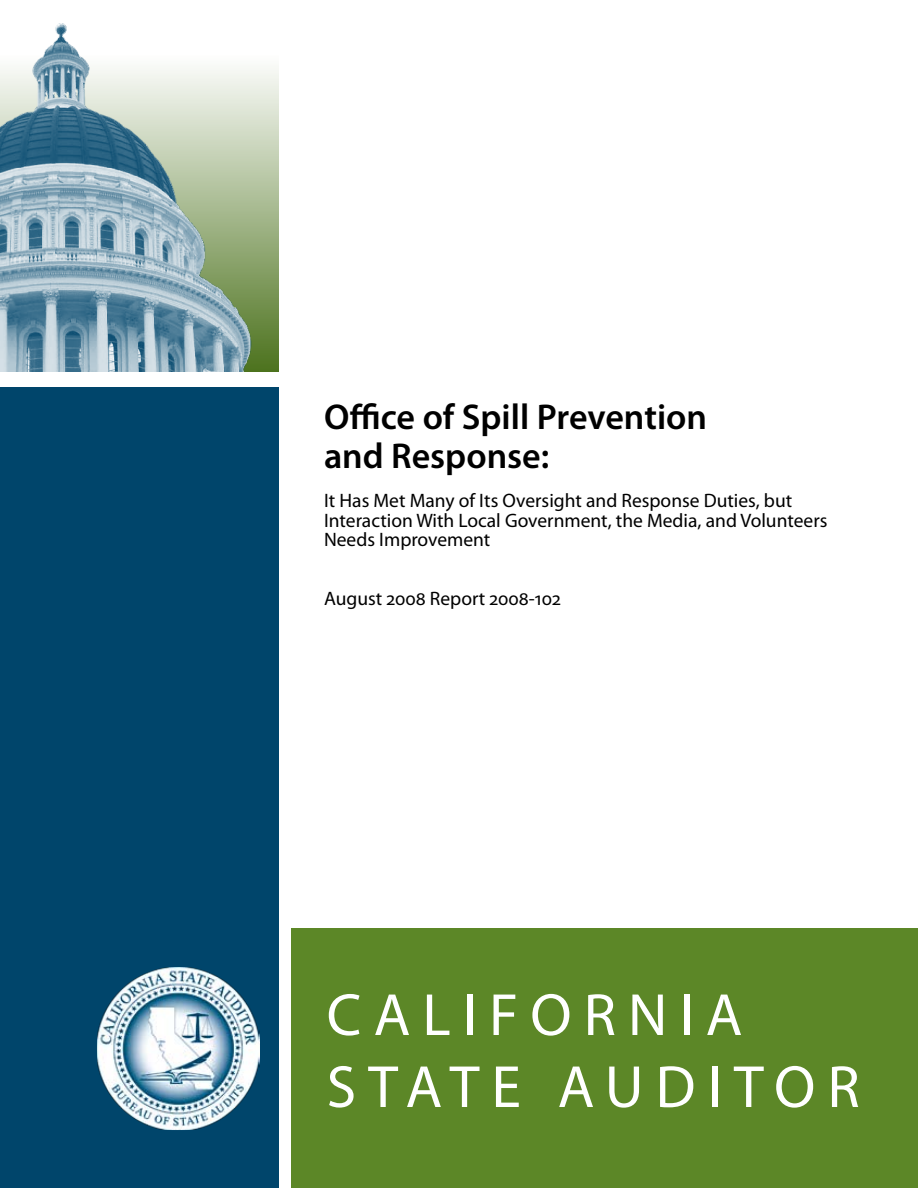
<style>
.page{position:relative;width:918px;height:1188px;background:#fff}
.page>*{position:absolute;margin:0;border:0;box-sizing:border-box;transform-origin:0 0}
.t1{font:60px/72px "Myriad Pro";letter-spacing:.2em;color:#fff}
.t2{font:600 36px/39px "Myriad Pro";color:#000}
.t3{font:19.5px/19.5px "Myriad Pro";color:#000}
</style>
<div class="page">
<img style="left:0;top:23px;width:279px;height:348px">
<div style="left:0;top:387px;width:279px;height:801px;background:#00456b"></div>
<div style="left:291px;top:928px;width:627px;height:260px;background:#5c8727"></div>
<img style="left:97px;top:967px;width:163px;height:163px">
<h2 class="t2" style="left:324px;top:398px;width:385px">Office of Spill Prevention and Response:</h2>
<p class="t3" style="left:324px;top:491px;width:505px">It Has Met Many of Its Oversight and Response Duties, but<br>Interaction With Local Government, the Media, and Volunteers<br>Needs Improvement</p>
<p class="t3" style="left:324px;top:589px;width:239px">August 2008 Report 2008-102</p>
<h1 class="t1" style="left:327px;top:980px;width:535px">CALIFORNIA<br>STATE AUDITOR</h1>
</div>
